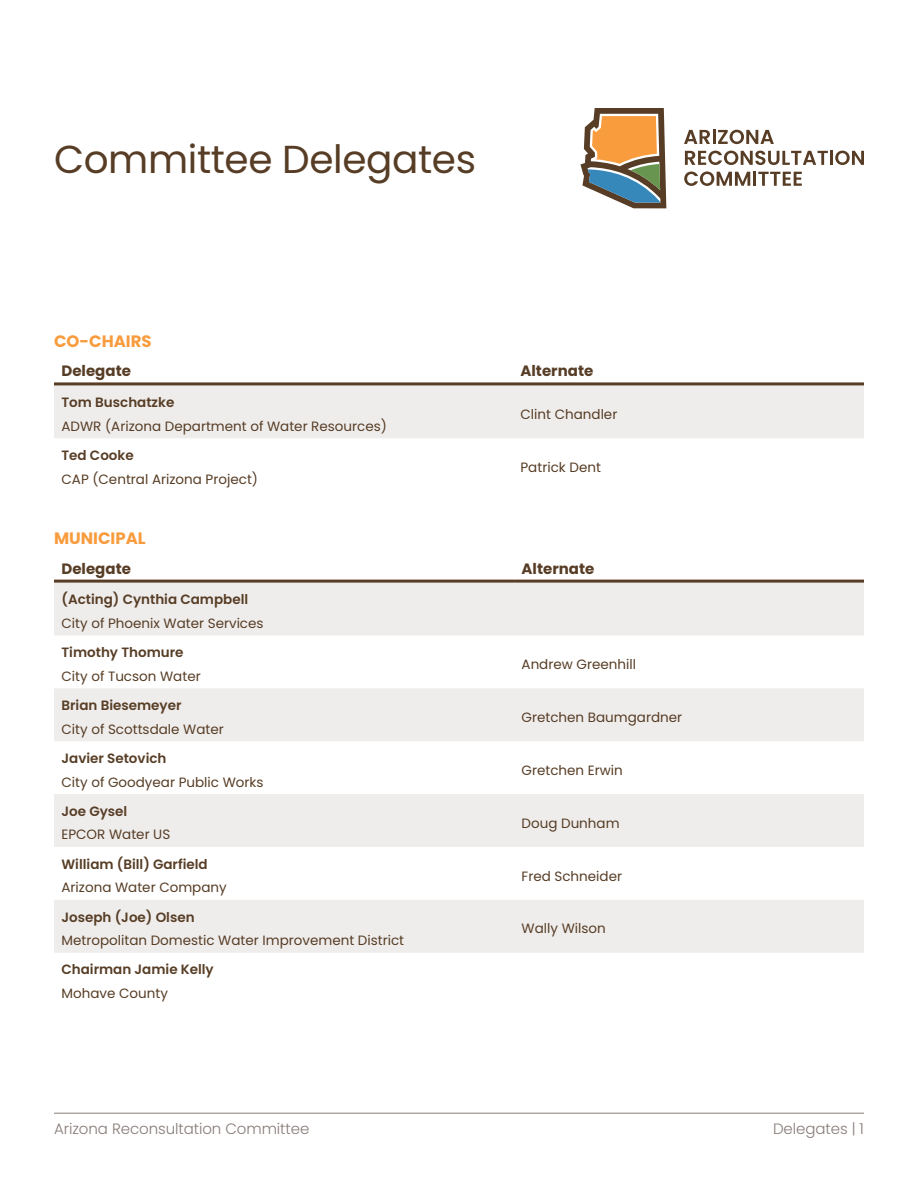
<style>
.page{position:relative;width:918px;height:1188px;background:#fff}
.page>*{position:absolute;margin:0;border:0;box-sizing:border-box;transform-origin:0 0}
.t1{font:39px "Poppins";letter-spacing:-.01em;color:#573d25}
.t2{font:700 16.5px "Poppins";color:#f89c3e}
.t3{font:300 15px "Poppins";letter-spacing:-.005em;color:#877b77}
.t4{font:700 15px "Poppins";color:#573d25}
.t5{font:13.5px "Poppins";color:#573d25}
.t6{font:600 13.5px "Poppins";color:#573d25}
</style>
<div class="page">
<hr style="left:54px;top:1113px;width:810px;height:1px;background:#877b77">
<div style="left:54px;top:385px;width:810px;height:53px;background:#efedec"></div>
<hr style="left:54px;top:382px;width:459px;height:3px;background:#573d25">
<hr style="left:513px;top:382px;width:351px;height:3px;background:#573d25">
<svg style="left:54px;top:583px;width:810px;height:370px;fill:#efedec"></svg>
<hr style="left:54px;top:580px;width:460px;height:3px;background:#573d25">
<hr style="left:514px;top:580px;width:350px;height:3px;background:#573d25">
<svg style="left:684px;top:130px;width:90px;height:14px"></svg>
<svg style="left:685px;top:151px;width:143px;height:14px"></svg>
<hr style="left:830px;top:151px;width:3px;height:14px;background:#573d25">
<svg style="left:835px;top:151px;width:29px;height:14px"></svg>
<svg style="left:684px;top:172px;width:66px;height:14px"></svg>
<hr style="left:753px;top:172px;width:3px;height:14px;background:#573d25">
<svg style="left:758px;top:172px;width:44px;height:14px"></svg>
<svg style="left:580px;top:108px;width:86px;height:100px"></svg>
<h1 class="t1" style="left:54px;top:137px;width:424px">Committee Delegates</h1>
<p class="t2" style="left:54px;top:332px;width:99px">CO-CHAIRS</p>
<p class="t4" style="left:62px;top:362px;width:71px">Delegate</p>
<p class="t4" style="left:520px;top:362px;width:74px">Alternate</p>
<p class="t6" style="left:62px;top:395px;width:114px">Tom Buschatzke</p>
<p class="t5" style="left:62px;top:418px;width:327px">ADWR (Arizona Department of Water Resources)</p>
<p class="t5" style="left:520px;top:406px;width:98px">Clint Chandler</p>
<p class="t6" style="left:62px;top:447px;width:74px">Ted Cooke</p>
<p class="t5" style="left:62px;top:471px;width:198px">CAP (Central Arizona Project)</p>
<p class="t5" style="left:520px;top:459px;width:82px">Patrick Dent</p>
<p class="t2" style="left:54px;top:529px;width:93px">MUNICIPAL</p>
<p class="t4" style="left:62px;top:560px;width:71px">Delegate</p>
<p class="t4" style="left:522px;top:560px;width:74px">Alternate</p>
<p class="t6" style="left:62px;top:592px;width:188px">(Acting) Cynthia Campbell</p>
<p class="t5" style="left:62px;top:615px;width:204px">City of Phoenix Water Services</p>
<p class="t6" style="left:62px;top:645px;width:124px">Timothy Thomure</p>
<p class="t5" style="left:62px;top:668px;width:141px">City of Tucson Water</p>
<p class="t5" style="left:522px;top:656px;width:116px">Andrew Greenhill</p>
<p class="t6" style="left:62px;top:697px;width:122px">Brian Biesemeyer</p>
<p class="t5" style="left:62px;top:721px;width:164px">City of Scottsdale Water</p>
<p class="t6" style="left:62px;top:750px;width:106px">Javier Setovich</p>
<p class="t5" style="left:62px;top:774px;width:204px">City of Goodyear Public Works</p>
<p class="t6" style="left:62px;top:803px;width:67px">Joe Gysel</p>
<p class="t5" style="left:62px;top:827px;width:110px">EPCOR Water US</p>
<p class="t6" style="left:62px;top:856px;width:148px">William (Bill) Garfield</p>
<p class="t5" style="left:62px;top:880px;width:167px">Arizona Water Company</p>
<p class="t6" style="left:62px;top:909px;width:135px">Joseph (Joe) Olsen</p>
<p class="t5" style="left:62px;top:933px;width:344px">Metropolitan Domestic Water Improvement District</p>
<p class="t6" style="left:62px;top:962px;width:154px">Chairman Jamie Kelly</p>
<p class="t5" style="left:62px;top:986px;width:108px">Mohave County</p>
<p class="t5" style="left:522px;top:709px;width:162px">Gretchen Baumgardner</p>
<p class="t5" style="left:522px;top:762px;width:103px">Gretchen Erwin</p>
<p class="t5" style="left:522px;top:815px;width:100px">Doug Dunham</p>
<p class="t5" style="left:522px;top:868px;width:102px">Fred Schneider</p>
<p class="t5" style="left:522px;top:921px;width:86px">Wally Wilson</p>
<p class="t3" style="left:54px;top:1120px;width:257px">Arizona Reconsultation Committee</p>
<p class="t3" style="left:773px;top:1120px;width:92px">Delegates | 1</p>
</div>
